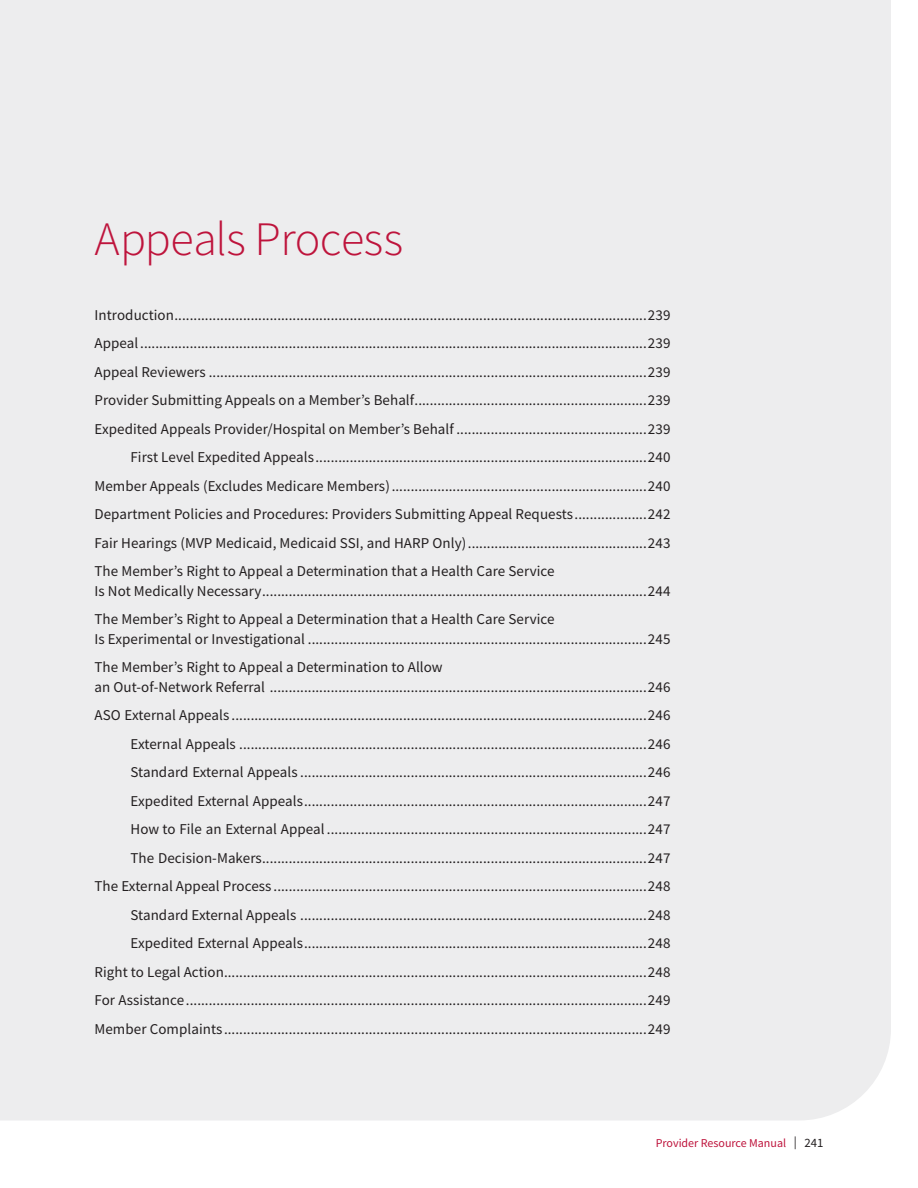
<style>
.page{position:relative;width:918px;height:1188px;background:#fff}
.page>*{position:absolute;margin:0;border:0;box-sizing:border-box;transform-origin:0 0}
.t1{font:300 48px "Source Sans Pro";letter-spacing:-.01em;color:#be143c}
.t2{font:15px/19.5px "Source Sans Pro";letter-spacing:.005em;color:#231f20}
.t3{font:12px "Source Sans Pro";color:#be143c}
.s1{font-size:12.75px;color:#231f20}
</style>
<div class="page">
<div style="left:0;top:0;width:891px;height:1120px;background:#ededee"></div>
<p class="t1" style="left:94px;top:210px;width:310px">Appeals Process</p>
<p class="t2" style="left:94px;top:305px;width:578px">Introduction............................................................................................................................239</p>
<p class="t2" style="left:94px;top:333px;width:578px">Appeal .....................................................................................................................................239</p>
<p class="t2" style="left:94px;top:362px;width:578px">Appeal Reviewers ...................................................................................................................239</p>
<p class="t2" style="left:94px;top:390px;width:578px">Provider Submitting Appeals on a Member’s Behalf.............................................................239</p>
<p class="t2" style="left:94px;top:419px;width:578px">Expedited Appeals Provider/Hospital on Member’s Behalf ..................................................239</p>
<p class="t2" style="left:130px;top:447px;width:542px">First Level Expedited Appeals.......................................................................................240</p>
<p class="t2" style="left:94px;top:476px;width:578px">Member Appeals (Excludes Medicare Members)...................................................................240</p>
<p class="t2" style="left:94px;top:504px;width:578px">Department Policies and Procedures: Providers Submitting Appeal Requests...................242</p>
<p class="t2" style="left:94px;top:533px;width:578px">Fair Hearings (MVP Medicaid, Medicaid SSI, and HARP Only)...............................................243</p>
<p class="t2" style="left:94px;top:561px;width:578px">The Member’s Right to Appeal a Determination that a Health Care Service<br>Is Not Medically Necessary.....................................................................................................244</p>
<p class="t2" style="left:94px;top:609px;width:578px">The Member’s Right to Appeal a Determination that a Health Care Service<br>Is Experimental or Investigational .........................................................................................245</p>
<p class="t2" style="left:94px;top:657px;width:578px">The Member’s Right to Appeal a Determination to Allow<br>an Out-of-Network Referral ...................................................................................................246</p>
<p class="t2" style="left:94px;top:705px;width:578px">ASO External Appeals .............................................................................................................246</p>
<p class="t2" style="left:130px;top:734px;width:542px">External Appeals ...........................................................................................................246</p>
<p class="t2" style="left:130px;top:762px;width:542px">Standard External Appeals ...........................................................................................246</p>
<p class="t2" style="left:130px;top:791px;width:542px">Expedited External Appeals..........................................................................................247</p>
<p class="t2" style="left:130px;top:819px;width:542px">How to File an External Appeal ....................................................................................247</p>
<p class="t2" style="left:130px;top:848px;width:542px">The Decision-Makers.....................................................................................................247</p>
<p class="t2" style="left:94px;top:876px;width:578px">The External Appeal Process ..................................................................................................248</p>
<p class="t2" style="left:130px;top:905px;width:542px">Standard External Appeals ...........................................................................................248</p>
<p class="t2" style="left:130px;top:933px;width:542px">Expedited External Appeals..........................................................................................248</p>
<p class="t2" style="left:94px;top:962px;width:578px">Right to Legal Action...............................................................................................................248</p>
<p class="t2" style="left:94px;top:990px;width:578px">For Assistance.........................................................................................................................249</p>
<p class="t2" style="left:94px;top:1019px;width:578px">Member Complaints...............................................................................................................249</p>
<p class="t3" style="left:656px;top:1136px;width:169px">Provider Resource Manual <span class="s1">| 241</span></p>
</div>
